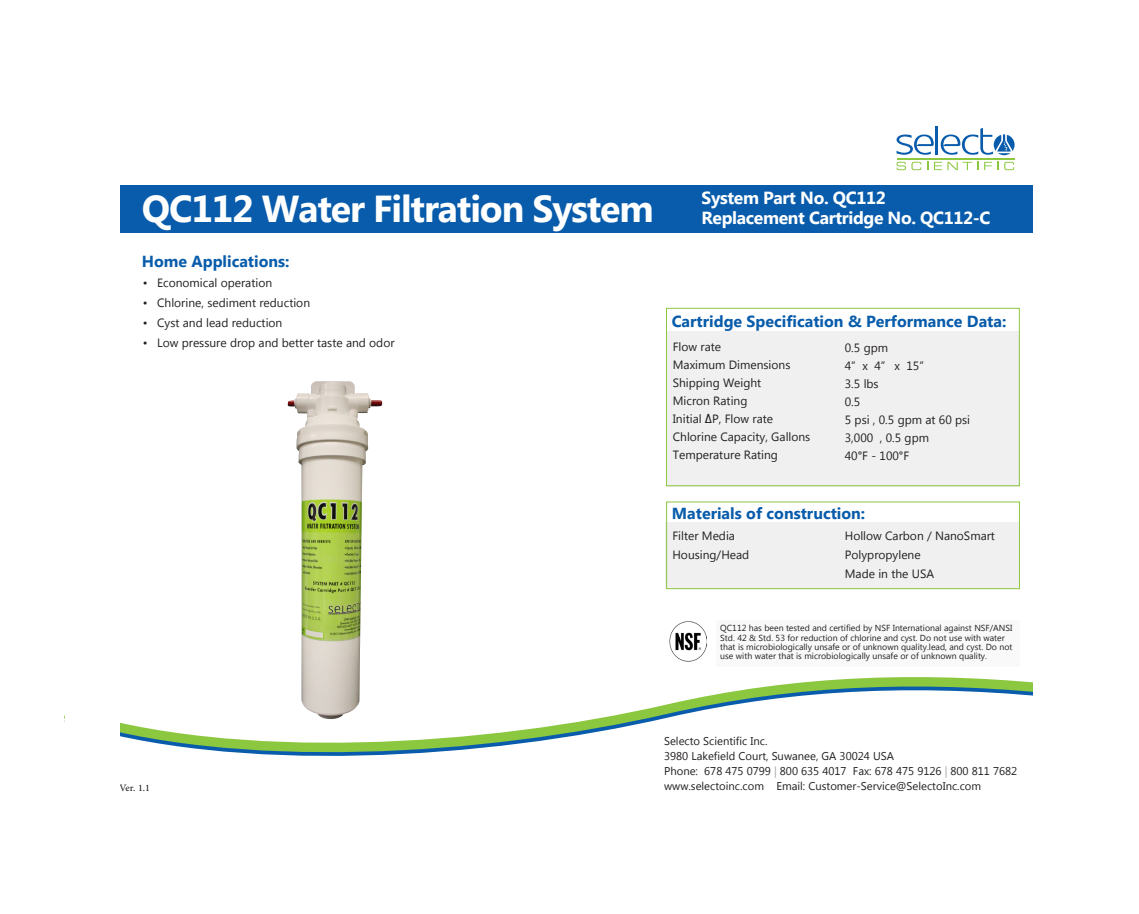
<style>
.page{position:relative;width:1139px;height:914px;background:#fff}
.page>*{position:absolute;margin:0;border:0;box-sizing:border-box;transform-origin:0 0}
.t1{font:700 37.5px "Microsoft Tai Le";letter-spacing:-.03em;color:#fff}
.t2{font:700 17.5px "Microsoft Tai Le";letter-spacing:-.02em;color:#fff}
.t3{font:700 16px "Microsoft Tai Le";color:#085cab}
.t4{font:13.75px "Adobe Arabic";color:#231f20}
.t5{font:12px "Microsoft Tai Le";color:#231f20}
.t6{font:11.25px "Microsoft Tai Le";color:#231f20}
.t7{font:8.75px/9.4px "Microsoft Tai Le";color:#231f20}
.s1{font-family:"Monaco"}
.s2{color:#a4a5a9}
</style>
<div class="page">
<div style="left:666px;top:331px;width:354px;height:155px;background:#f0f0f0"></div>
<div style="left:666px;top:308px;width:354px;height:178px;border:1px solid #8cc740"></div>
<svg style="left:896px;top:134px;width:38px;height:21px"></svg>
<svg style="left:896px;top:162px;width:25px;height:8px"></svg>
<svg style="left:934px;top:162px;width:44px;height:8px"></svg>
<svg style="left:984px;top:162px;width:14px;height:8px"></svg>
<svg style="left:1004px;top:162px;width:10px;height:8px"></svg>
<hr style="left:896px;top:158px;width:118px;height:1px;background:#8cc740">
<svg style="left:941px;top:128px;width:73px;height:27px"></svg>
<hr style="left:935px;top:126px;width:3px;height:29px;background:#085cab">
<div style="left:74px;top:185px;width:990px;height:48px;background:#085cab"></div>
<svg style="left:819px;top:677px;width:196px;height:4px"></svg>
<svg style="left:64px;top:681px;width:969px;height:75px"></svg>
<div style="left:665px;top:522px;width:354px;height:67px;background:#f0f0f0"></div>
<div style="left:666px;top:501px;width:354px;height:88px;border:1px solid #8cc740"></div>
<div style="left:1034px;top:71px;width:54px;height:767px;background:#fff"></div>
<div style="left:65px;top:74px;width:54px;height:765px;background:#fff"></div>
<div style="left:716px;top:620px;width:303px;height:46px;background:#f9f9f9"></div>
<img style="left:669px;top:622px;width:37px;height:40px">
<img style="left:288px;top:381px;width:94px;height:338px">
<p class="t1" style="left:142px;top:188px;width:513px">QC112 Water Filtration System</p>
<p class="t3" style="left:142px;top:252px;width:149px">Home Applications:</p>
<p class="t5" style="left:157px;top:276px;width:116px">Economical operation</p>
<p class="t5" style="left:143px;top:276px;width:6px">•</p>
<p class="t5" style="left:143px;top:296px;width:6px">•</p>
<p class="t5" style="left:157px;top:296px;width:154px">Chlorine, sediment reduction</p>
<p class="t5" style="left:143px;top:316px;width:6px">•</p>
<p class="t5" style="left:157px;top:316px;width:127px">Cyst and lead reduction</p>
<p class="t5" style="left:143px;top:336px;width:6px">•</p>
<p class="t5" style="left:157px;top:336px;width:239px">Low pressure drop and better taste and odor</p>
<p class="t2" style="left:701px;top:188px;width:186px">System Part No. QC112</p>
<p class="t2" style="left:701px;top:208px;width:290px">Replacement Cartridge No. QC112-C</p>
<p class="t3" style="left:672px;top:312px;width:336px">Cartridge Specification &amp; Performance Data:</p>
<p class="t5" style="left:673px;top:340px;width:50px">Flow rate</p>
<p class="t5" style="left:673px;top:358px;width:119px">Maximum Dimensions</p>
<p class="t5" style="left:673px;top:376px;width:90px">Shipping Weight</p>
<p class="t5" style="left:673px;top:394px;width:76px">Micron Rating</p>
<p class="t5" style="left:673px;top:412px;width:102px">Initial <span class="s1">Δ</span>P, Flow rate</p>
<p class="t5" style="left:673px;top:430px;width:139px">Chlorine Capacity, Gallons</p>
<p class="t5" style="left:673px;top:448px;width:107px">Temperature Rating</p>
<p class="t5" style="left:845px;top:340px;width:45px">0.5 gpm</p>
<p class="t5" style="left:906px;top:358px;width:26px">15“</p>
<p class="t5" style="left:845px;top:358px;width:57px">”4 4x ” x</p>
<p class="t5" style="left:845px;top:376px;width:35px">3.5 lbs</p>
<p class="t5" style="left:845px;top:394px;width:17px">0.5</p>
<p class="t5" style="left:845px;top:412px;width:127px">5 psi , 0.5 gpm at 60 psi</p>
<p class="t5" style="left:880px;top:430px;width:51px">, 0.5 gpm</p>
<p class="t5" style="left:845px;top:430px;width:30px">3,000</p>
<p class="t5" style="left:845px;top:448px;width:66px">40° -F 100°F</p>
<p class="t3" style="left:672px;top:504px;width:195px">Materials of construction:</p>
<p class="t5" style="left:672px;top:529px;width:64px">Filter Media</p>
<p class="t5" style="left:672px;top:548px;width:78px">Housing/Head</p>
<p class="t5" style="left:845px;top:529px;width:152px">Hollow Carbon / NanoSmart</p>
<p class="t5" style="left:845px;top:548px;width:77px">Polypropylene</p>
<p class="t5" style="left:845px;top:567px;width:91px">Made in the USA</p>
<p class="t7" style="left:720px;top:624px;width:294px">QC112 has been tested and certified by NSF International against NSF/ANSI Std. 42 &amp; Std. 53 for reduction of chlorine and cyst. Do not use with water that is microbiologically unsafe or of unknown quality.lead, and cyst. Do not use with water that is microbiologically unsafe or of unknown quality.</p>
<p class="t4" style="left:119px;top:778px;width:32px">Ver. 1.1</p>
<p class="t6" style="left:664px;top:734px;width:105px">Selecto Scientific Inc.</p>
<p class="t6" style="left:664px;top:749px;width:231px">3980 Lakefield Court, Suwanee, GA 30024 USA</p>
<p class="t6" style="left:853px;top:764px;width:166px">Fax: 678 475 9126 <span class="s2">|</span> 800 811 7682</p>
<p class="t6" style="left:704px;top:764px;width:144px">678 475 0799 <span class="s2">|</span> 800 635 4017</p>
<p class="t6" style="left:664px;top:764px;width:35px">Phone:</p>
<p class="t6" style="left:664px;top:779px;width:101px">www.selectoinc.com</p>
<p class="t6" style="left:776px;top:779px;width:206px">Email: Customer-Service@SelectoInc.com</p>
</div>
